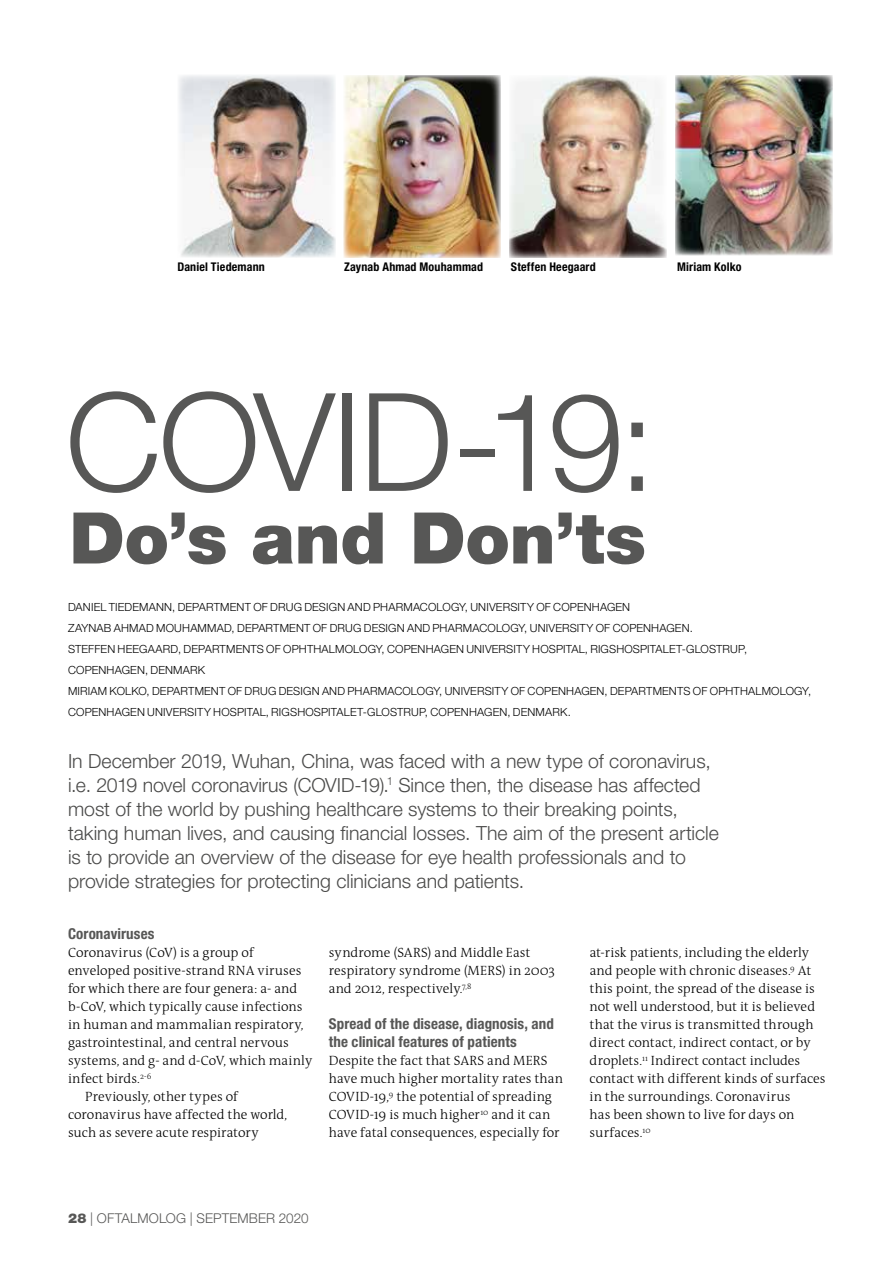
<style>
.page{position:relative;width:893px;height:1263px;background:#fff}
.page>*{position:absolute;margin:0;border:0;box-sizing:border-box;transform-origin:0 0}
.t1{font:300 136.5px "Helvetica Neue LT";letter-spacing:-.025em;color:#575756}
.t2{font:900 71.25px "Helvetica Neue LT";letter-spacing:-.005em;color:#575756}
.t3{font:300 19.5px/24px "Helvetica Neue LT";color:#4a4a49}
.t4{font:700 condensed 15px/18px "Helvetica Neue LT";letter-spacing:.005em;color:#575756}
.t5{font:300 13.5px/18px "The Antiqua B3";color:#000}
.t6{font:300 13.5px "Helvetica Neue LT";letter-spacing:.01em;color:#575756}
.t7{font:700 condensed 12px "Helvetica Neue LT";letter-spacing:.015em;color:#000}
.t8{font:300 11.25px/21px "Helvetica Neue LT";letter-spacing:.015em;color:#000}
.s1{font-weight:900}
</style>
<div class="page">
<img style="left:178px;top:75px;width:157px;height:182px">
<img style="left:675px;top:75px;width:158px;height:180px">
<img style="left:509px;top:75px;width:158px;height:183px">
<img style="left:344px;top:75px;width:157px;height:183px">
<p class="t7" style="left:177px;top:259px;width:89px">Daniel Tiedemann</p>
<p class="t7" style="left:344px;top:259px;width:140px">Zaynab Ahmad Mouhammad</p>
<p class="t7" style="left:511px;top:259px;width:86px">Steffen Heegaard</p>
<p class="t7" style="left:677px;top:259px;width:66px">Miriam Kolko</p>
<h1 class="t1" style="left:65px;top:359px;width:592px">COVID-19:</h1>
<h2 class="t2" style="left:69px;top:496px;width:578px">Do’s and Don’ts</h2>
<p class="t8" style="left:68px;top:596px;width:745px">DANIEL TIEDEMANN, DEPARTMENT OF DRUG DESIGN AND PHARMACOLOGY, UNIVERSITY OF COPENHAGEN<br>ZAYNAB AHMAD MOUHAMMAD, DEPARTMENT OF DRUG DESIGN AND PHARMACOLOGY, UNIVERSITY OF COPENHAGEN.<br>STEFFEN HEEGAARD, DEPARTMENTS OF OPHTHALMOLOGY, COPENHAGEN UNIVERSITY HOSPITAL, RIGSHOSPITALET-GLOSTRUP, COPENHAGEN, DENMARK<br>MIRIAM KOLKO, DEPARTMENT OF DRUG DESIGN AND PHARMACOLOGY, UNIVERSITY OF COPENHAGEN, DEPARTMENTS OF OPHTHALMOLOGY, COPENHAGEN UNIVERSITY HOSPITAL, RIGSHOSPITALET-GLOSTRUP, COPENHAGEN, DENMARK.</p>
<p class="t3" style="left:68px;top:748px;width:652px">In December 2019, Wuhan, China, was faced with a new type of coronavirus, i.e. 2019 novel coronavirus (COVID-19).<sup>1</sup> Since then, the disease has affected most of the world by pushing healthcare systems to their breaking points, taking human lives, and causing financial losses. The aim of the present article is to provide an overview of the disease for eye health professionals and to provide strategies for protecting clinicians and patients.</p>
<p class="t4" style="left:68px;top:925px;width:88px">Coronaviruses</p>
<p class="t5" style="left:68px;top:944px;width:187px">Coronavirus (CoV) is a group of</p>
<p class="t5" style="left:68px;top:962px;width:235px">enveloped positive-strand RNA viruses</p>
<p class="t5" style="left:68px;top:980px;width:231px">for which there are four genera: a- and</p>
<p class="t5" style="left:68px;top:998px;width:236px">b-CoV, which typically cause infections</p>
<p class="t5" style="left:68px;top:1016px;width:237px">in human and mammalian respiratory,</p>
<p class="t5" style="left:68px;top:1034px;width:222px">gastrointestinal, and central nervous</p>
<p class="t5" style="left:68px;top:1052px;width:246px">systems, and g- and d-CoV, which mainly</p>
<p class="t5" style="left:68px;top:1070px;width:85px">infect birds.<sup>2-6</sup></p>
<p class="t5" style="left:85px;top:1088px;width:154px">Previously, other types of</p>
<p class="t5" style="left:68px;top:1106px;width:221px">coronavirus have affected the world,</p>
<p class="t5" style="left:68px;top:1124px;width:192px">such as severe acute respiratory</p>
<p class="t5" style="left:329px;top:944px;width:228px">syndrome (SARS) and Middle East respiratory syndrome (MERS) in 2003 and 2012, respectively.<sup>7,8</sup></p>
<p class="t4" style="left:329px;top:1015px;width:227px">Spread of the disease, diagnosis, and the clinical features of patients</p>
<p class="t5" style="left:329px;top:1052px;width:236px">Despite the fact that SARS and MERS have much higher mortality rates than COVID-19,<sup>9</sup> the potential of spreading COVID-19 is much higher<sup>10</sup> and it can have fatal consequences, especially for</p>
<p class="t5" style="left:590px;top:944px;width:237px">at-risk patients, including the elderly and people with chronic diseases.<sup>9</sup> At this point, the spread of the disease is not well understood, but it is believed that the virus is transmitted through direct contact, indirect contact, or by droplets.<sup>11</sup> Indirect contact includes contact with different kinds of surfaces in the surroundings. Coronavirus<br>has been shown to live for days on surfaces.<sup>10</sup></p>
<p class="t6" style="left:68px;top:1209px;width:242px"><span class="s1">28</span> | OFTALMOLOG | SEPTEMBER 2020</p>
</div>
